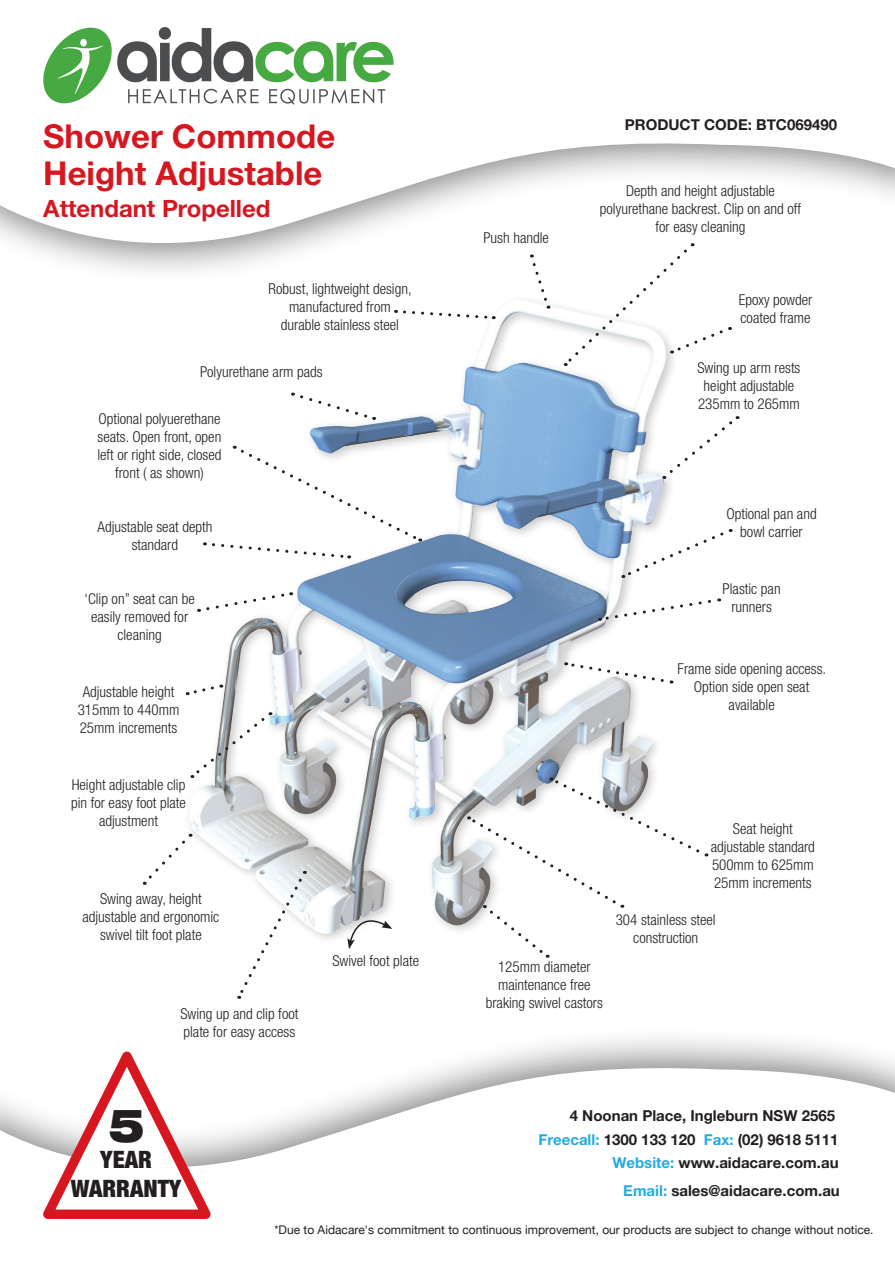
<style>
.page{position:relative;width:895px;height:1262px;background:#fff}
.page>*{position:absolute;margin:0;border:0;box-sizing:border-box;transform-origin:0 0}
.t1{font:900 expanded 46.05px "Helvetica Neue";color:#231f20;scale:.82 1}
.t2{font:700 32.85px "Helvetica Neue";color:#d7171f}
.t3{font:900 condensed 24px/28.8px "Helvetica Neue";color:#231f20;text-align:center}
.t4{font:700 23.85px "Helvetica Neue";color:#d7171f}
.t5{font:300 condensed 15px/18px "Helvetica Neue";color:#231f20;text-align:center}
.t6{font:700 15px/23.1px "Helvetica Neue";color:#231f20;text-align:right}
.t7{font:700 15px "Helvetica Neue";color:#231f20}
.t8{font:12px "Helvetica Neue";color:#231f20}
.s1{font-style:inherit}
.s2{color:#24aae1}
</style>
<div class="page">
<svg style="left:0;top:143px;width:894px;height:128px"></svg>
<div style="left:0;top:1026px;width:894px;height:236px;background:#231f20;opacity:.53"></div>
<svg style="left:0;top:1061px;width:894px;height:201px"></svg>
<svg style="left:33px;top:1043px;width:188px;height:181px"></svg>
<img style="left:145px;top:205px;width:545px;height:734px">
<svg style="left:143px;top:834px;width:48px;height:51px"></svg>
<svg style="left:198px;top:591px;width:93px;height:21px"></svg>
<svg style="left:395px;top:309px;width:99px;height:12px"></svg>
<svg style="left:292px;top:393px;width:82px;height:28px"></svg>
<svg style="left:599px;top:598px;width:112px;height:24px"></svg>
<svg style="left:622px;top:529px;width:108px;height:50px"></svg>
<svg style="left:565px;top:661px;width:106px;height:23px"></svg>
<svg style="left:204px;top:446px;width:216px;height:114px"></svg>
<svg style="left:564px;top:243px;width:166px;height:123px"></svg>
<svg style="left:530px;top:254px;width:20px;height:55px"></svg>
<svg style="left:347px;top:910px;width:45px;height:39px"></svg>
<svg style="left:237px;top:871px;width:68px;height:128px"></svg>
<svg style="left:191px;top:712px;width:80px;height:66px"></svg>
<svg style="left:187px;top:684px;width:35px;height:12px"></svg>
<svg style="left:468px;top:777px;width:238px;height:181px"></svg>
<svg style="left:663px;top:416px;width:74px;height:63px"></svg>
<img style="left:43px;top:27px;width:351px;height:78px">
<p class="t2" style="left:43px;top:116px;width:293px">Shower Commode</p>
<p class="t2" style="left:43px;top:153px;width:280px">Height Adjustable</p>
<p class="t4" style="left:43px;top:194px;width:228px">Attendant Propelled</p>
<p class="t5" style="left:268px;top:280px;width:144px">Robust, lightweight design, manufactured from durable stainless steel</p>
<p class="t5" style="left:200px;top:363px;width:124px">Polyurethane arm pads</p>
<p class="t5" style="left:97px;top:410px;width:126px">Optional polyuerethane seats. Open front, open left or right side, closed front ( as shown)</p>
<p class="t5" style="left:97px;top:517px;width:116px">Adjustable seat depth standard</p>
<p class="t5" style="left:84px;top:589px;width:112px">‘Clip on” seat can be easily removed for cleaning</p>
<p class="t5" style="left:78px;top:683px;width:103px">Adjustable height<br>315mm to 440mm<br>25mm increments</p>
<p class="t5" style="left:71px;top:775px;width:116px">Height adjustable clip pin for easy foot plate adjustment</p>
<p class="t5" style="left:82px;top:889px;width:138px">Swing away, height adjustable and ergonomic swivel tilt foot plate</p>
<p class="t5" style="left:180px;top:1004px;width:119px;text-align:left">Swing up and clip foot plate for easy access</p>
<h1 class="t1" style="left:108px;top:1095px;width:46px">5</h1>
<p class="t3" style="left:71px;top:1144px;width:112px">YEAR<br>WARRANTY</p>
<p class="t5" style="left:332px;top:952px;width:88px">Swivel foot plate</p>
<p class="t5" style="left:483px;top:228px;width:67px">Push handle</p>
<p class="t7" style="left:624px;top:115px;width:214px">PRODUCT CODE: <span class="s1">BTC069490</span></p>
<p class="t5" style="left:599px;top:182px;width:203px">Depth and height adjustable polyurethane backrest. Clip on and off for easy cleaning</p>
<p class="t5" style="left:738px;top:290px;width:75px;text-align:left">Epoxy powder coated frame</p>
<p class="t5" style="left:697px;top:358px;width:104px">Swing up arm rests</p>
<p class="t5" style="left:703px;top:376px;width:92px">height adjustable</p>
<p class="t5" style="left:697px;top:394px;width:103px">235mm to 265mm</p>
<p class="t5" style="left:726px;top:504px;width:92px">Optional pan and bowl carrier</p>
<p class="t5" style="left:722px;top:580px;width:59px">Plastic pan runners</p>
<p class="t5" style="left:677px;top:660px;width:150px">Frame side opening access.<br>Option side open seat available</p>
<p class="t5" style="left:710px;top:819px;width:106px">Seat height adjustable standard</p>
<p class="t5" style="left:711px;top:855px;width:103px">500mm to 625mm</p>
<p class="t5" style="left:713px;top:873px;width:99px">25mm increments</p>
<p class="t5" style="left:615px;top:910px;width:101px">304 stainless steel construction</p>
<p class="t5" style="left:485px;top:958px;width:119px">125mm diameter maintenance free braking swivel castors</p>
<p class="t6" style="left:538px;top:1105px;width:301px">4 Noonan Place, Ingleburn NSW 2565<br><span class="s2">Freecall:</span> <span class="s1">1300</span> 133 120 <span class="s2">Fax:</span> (02<span class="s1">)</span> 9618 5111<br><span class="s2">Website:</span> www.aidacare.com.au</p>
<p class="t6" style="left:623px;top:1179px;width:218px"><span class="s2">Email:</span> sales@aidacare.com.au</p>
<p class="t8" style="left:274px;top:1221px;width:600px">*Due to Aidacare's commitment to continuous improvement, our products are subject to change without notice.</p>
</div>
